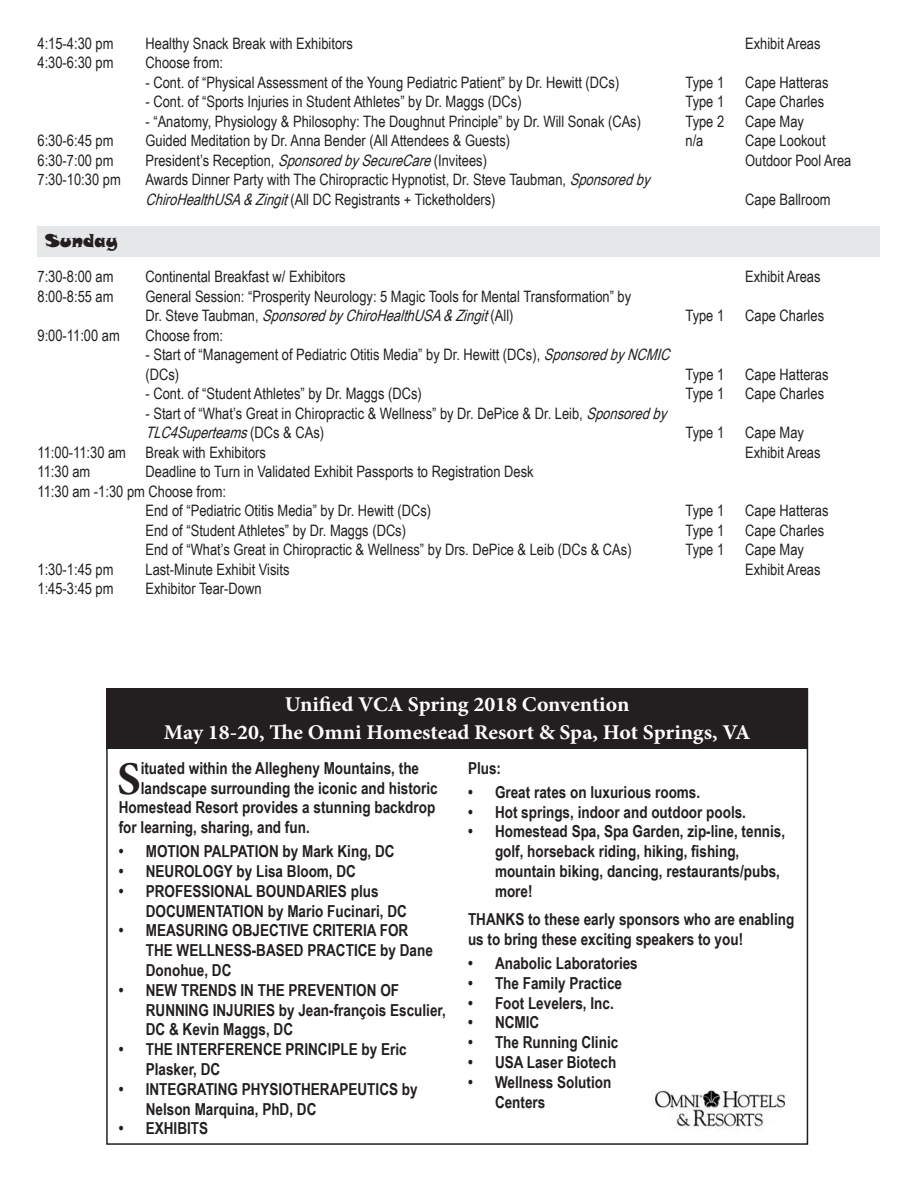
<style>
.page{position:relative;width:918px;height:1188px;background:#fff}
.page>*{position:absolute;margin:0;border:0;box-sizing:border-box;transform-origin:0 0}
.t1{font:700 46.95px "Minion Pro";color:#231f20}
.t2{font:700 21px "Minion Pro";color:#fff;scale:1.04 1}
.t3{font:18px "Snap ITC";color:#231f20}
.t4{font:700 16.5px/19.8px "Arial Narrow";color:#231f20}
.t5{font:15.75px "Arial Narrow";color:#231f20}
.t6{font:italic 15.75px "Arial Narrow";color:#231f20}
.s1{font-style:italic}
.s2{font-style:normal}
</style>
<div class="page">
<div style="left:38px;top:226px;width:842px;height:31px;background:#e6e7e9"></div>
<div style="left:106px;top:688px;width:702px;height:61px;background:#231f20"></div>
<div style="left:106px;top:688px;width:702px;height:457px;border:2px solid #231f20"></div>
<img style="left:652px;top:1089px;width:134px;height:41px">
<p class="t5" style="left:38px;top:32px;width:78px">4:15-4:30 pm</p>
<p class="t5" style="left:145px;top:32px;width:209px">Healthy Snack Break with Exhibitors</p>
<p class="t5" style="left:38px;top:51px;width:78px">4:30-6:30 pm</p>
<p class="t5" style="left:145px;top:51px;width:79px">Choose from:</p>
<p class="t5" style="left:145px;top:71px;width:475px">- Cont. of “Physical Assessment of the Young Pediatric Patient” by Dr. Hewitt (DCs)</p>
<p class="t5" style="left:686px;top:71px;width:40px">Type 1</p>
<p class="t5" style="left:145px;top:90px;width:378px">- Cont. of “Sports Injuries in Student Athletes” by Dr. Maggs (DCs)</p>
<p class="t5" style="left:686px;top:90px;width:40px">Type 1</p>
<p class="t5" style="left:145px;top:110px;width:497px">- “Anatomy, Physiology &amp; Philosophy: The Doughnut Principle” by Dr. Will Sonak (CAs)</p>
<p class="t5" style="left:686px;top:110px;width:40px">Type 2</p>
<p class="t5" style="left:38px;top:129px;width:78px">6:30-6:45 pm</p>
<p class="t5" style="left:145px;top:129px;width:366px">Guided Meditation by Dr. Anna Bender (All Attendees &amp; Guests)</p>
<p class="t5" style="left:686px;top:129px;width:19px">n/a</p>
<p class="t5" style="left:38px;top:149px;width:78px">6:30-7:00 pm</p>
<p class="t5" style="left:145px;top:149px;width:343px">President’s Reception, <span class="s1">SponsoredbySecureCare</span>(Invitees)</p>
<p class="t5" style="left:38px;top:168px;width:85px">7:30-10:30 pm</p>
<p class="t5" style="left:145px;top:168px;width:511px">Awards Dinner Party with The Chiropractic Hypnotist, Dr. Steve Taubman, <span class="s1">Sponsoredby</span></p>
<p class="t5" style="left:145px;top:188px;width:352px"><span class="s1">ChiroHealthUSA&amp;Zingit</span>(All DC Registrants + Ticketholders)</p>
<p class="t3" style="left:45px;top:229px;width:74px">Sunday</p>
<p class="t5" style="left:38px;top:265px;width:78px">7:30-8:00 am</p>
<p class="t5" style="left:145px;top:265px;width:202px">Continental Breakfast w/ Exhibitors</p>
<p class="t5" style="left:38px;top:285px;width:78px">8:00-8:55 am</p>
<p class="t5" style="left:145px;top:285px;width:487px">General Session: “Prosperity Neurology: 5 Magic Tools for Mental Transformation” by</p>
<p class="t6" style="left:145px;top:304px;width:370px"><span class="s2">D r . S t e v e Ta u b m a n ,</span> SponsoredbyChiroHealthUSA&amp;Zingit<span class="s2">( A l l )</span></p>
<p class="t5" style="left:686px;top:304px;width:40px">Type 1</p>
<p class="t5" style="left:38px;top:324px;width:84px">9:00-11:00 am</p>
<p class="t5" style="left:145px;top:324px;width:79px">Choose from:</p>
<p class="t5" style="left:145px;top:343px;width:531px">- Start of “Management of Pediatric Otitis Media” by Dr. Hewitt (DCs), <span class="s1">SponsoredbyNCMIC</span></p>
<p class="t5" style="left:146px;top:363px;width:35px">(DCs)</p>
<p class="t5" style="left:686px;top:363px;width:40px">Type 1</p>
<p class="t5" style="left:145px;top:382px;width:278px">- Cont. of “Student Athletes” by Dr. Maggs (DCs)</p>
<p class="t5" style="left:686px;top:382px;width:40px">Type 1</p>
<p class="t5" style="left:145px;top:402px;width:528px">- Start of “What’s Great in Chiropractic &amp; Wellness” by Dr. DePice &amp; Dr. Leib, <span class="s1">Sponsoredby</span></p>
<p class="t6" style="left:145px;top:421px;width:180px">TLC4Superteams<span class="s2">( D C s &amp; C A s )</span></p>
<p class="t5" style="left:686px;top:421px;width:40px">Type 1</p>
<p class="t5" style="left:38px;top:441px;width:230px">11:00-11:30 am Break with Exhibitors</p>
<p class="t5" style="left:38px;top:460px;width:54px">11:30 am</p>
<p class="t5" style="left:145px;top:460px;width:390px">Deadline to Turn in Validated Exhibit Passports to Registration Desk</p>
<p class="t5" style="left:38px;top:480px;width:190px">11:30 am -1:30 pm Choose from:</p>
<p class="t5" style="left:145px;top:499px;width:287px">End of “Pediatric Otitis Media” by Dr. Hewitt (DCs)</p>
<p class="t5" style="left:686px;top:499px;width:40px">Type 1</p>
<p class="t5" style="left:145px;top:519px;width:262px">End of “Student Athletes” by Dr. Maggs (DCs)</p>
<p class="t5" style="left:686px;top:519px;width:40px">Type 1</p>
<p class="t5" style="left:145px;top:538px;width:488px">End of “What’s Great in Chiropractic &amp; Wellness” by Drs. DePice &amp; Leib (DCs &amp; CAs)</p>
<p class="t5" style="left:686px;top:538px;width:40px">Type 1</p>
<p class="t5" style="left:38px;top:558px;width:78px">1:30-1:45 pm</p>
<p class="t5" style="left:145px;top:558px;width:146px">Last-Minute Exhibit Visits</p>
<p class="t5" style="left:38px;top:577px;width:78px">1:45-3:45 pm</p>
<p class="t5" style="left:145px;top:577px;width:118px">Exhibitor Tear-Down</p>
<p class="t5" style="left:745px;top:32px;width:77px">Exhibit Areas</p>
<p class="t5" style="left:745px;top:71px;width:85px">Cape Hatteras</p>
<p class="t5" style="left:745px;top:90px;width:80px">Cape Charles</p>
<p class="t5" style="left:745px;top:110px;width:60px">Cape May</p>
<p class="t5" style="left:745px;top:129px;width:82px">Cape Lookout</p>
<p class="t5" style="left:745px;top:149px;width:108px">Outdoor Pool Area</p>
<p class="t5" style="left:745px;top:188px;width:87px">Cape Ballroom</p>
<p class="t5" style="left:745px;top:265px;width:77px">Exhibit Areas</p>
<p class="t5" style="left:745px;top:304px;width:80px">Cape Charles</p>
<p class="t5" style="left:745px;top:363px;width:85px">Cape Hatteras</p>
<p class="t5" style="left:745px;top:382px;width:80px">Cape Charles</p>
<p class="t5" style="left:745px;top:421px;width:60px">Cape May</p>
<p class="t5" style="left:745px;top:441px;width:77px">Exhibit Areas</p>
<p class="t5" style="left:745px;top:499px;width:85px">Cape Hatteras</p>
<p class="t5" style="left:745px;top:519px;width:80px">Cape Charles</p>
<p class="t5" style="left:745px;top:538px;width:60px">Cape May</p>
<p class="t5" style="left:745px;top:558px;width:77px">Exhibit Areas</p>
<p class="t2" style="left:285px;top:689px;width:333px">Unified VCA Spring 2018 Convention</p>
<p class="t2" style="left:164px;top:718px;width:566px">May 18-20, The Omni Homestead Resort &amp; Spa, Hot Springs, VA</p>
<p class="t1" style="left:117px;top:745px;width:25px">S</p>
<p class="t4" style="left:141px;top:757px;width:280px">ituated within the Allegheny Mountains, the</p>
<p class="t4" style="left:141px;top:777px;width:299px">landscape surrounding the iconic and historic</p>
<p class="t4" style="left:119px;top:797px;width:318px">Homestead Resort provides a stunning backdrop</p>
<p class="t4" style="left:119px;top:817px;width:192px">for learning, sharing, and fun.</p>
<p class="t4" style="left:119px;top:841px;width:277px">• MOTION PALPATION by Mark King, DC</p>
<p class="t4" style="left:119px;top:860px;width:239px">• NEUROLOGY by Lisa Bloom, DC</p>
<p class="t4" style="left:146px;top:880px;width:263px;text-indent:-27px">• PROFESSIONAL BOUNDARIES plus<br>DOCUMENTATION by Mario Fucinari, DC</p>
<p class="t4" style="left:146px;top:920px;width:289px;text-indent:-27px">• MEASURING OBJECTIVE CRITERIA FOR<br>THE WELLNESS-BASED PRACTICE by Dane<br>Donohue, DC</p>
<p class="t4" style="left:146px;top:979px;width:302px;text-indent:-27px">• NEW TRENDS IN THE PREVENTION OF<br>RUNNING INJURIES by Jean-françois Esculier,<br>DC &amp; Kevin Maggs, DC</p>
<p class="t4" style="left:146px;top:1039px;width:262px;text-indent:-27px">• THE INTERFERENCE PRINCIPLE by Eric<br>Plasker, DC</p>
<p class="t4" style="left:146px;top:1078px;width:273px;text-indent:-27px">• INTEGRATING PHYSIOTHERAPEUTICS by<br>Nelson Marquina, PhD, DC</p>
<p class="t4" style="left:119px;top:1118px;width:91px">• EXHIBITS</p>
<p class="t4" style="left:468px;top:757px;width:35px">Plus:</p>
<p class="t4" style="left:468px;top:781px;width:234px">• Great rates on luxurious rooms.</p>
<p class="t4" style="left:468px;top:801px;width:280px">• Hot springs, indoor and outdoor pools.</p>
<p class="t4" style="left:495px;top:821px;width:292px;text-indent:-27px">• Homestead Spa, Spa Garden, zip-line, tennis, golf, horseback riding, hiking, fishing, mountain biking, dancing, restaurants/pubs, more!</p>
<p class="t4" style="left:468px;top:909px;width:328px">THANKS to these early sponsors who are enabling us to bring these exciting speakers to you!</p>
<p class="t4" style="left:468px;top:952px;width:171px">• Anabolic Laboratories</p>
<p class="t4" style="left:468px;top:972px;width:156px">• The Family Practice</p>
<p class="t4" style="left:468px;top:992px;width:147px">• Foot Levelers, Inc.</p>
<p class="t4" style="left:468px;top:1012px;width:73px">• NCMIC</p>
<p class="t4" style="left:468px;top:1032px;width:152px">• The Running Clinic</p>
<p class="t4" style="left:468px;top:1051px;width:150px">• USA Laser Biotech</p>
<p class="t4" style="left:495px;top:1071px;width:118px;text-indent:-27px">• Wellness Solution<br>Centers</p>
</div>
